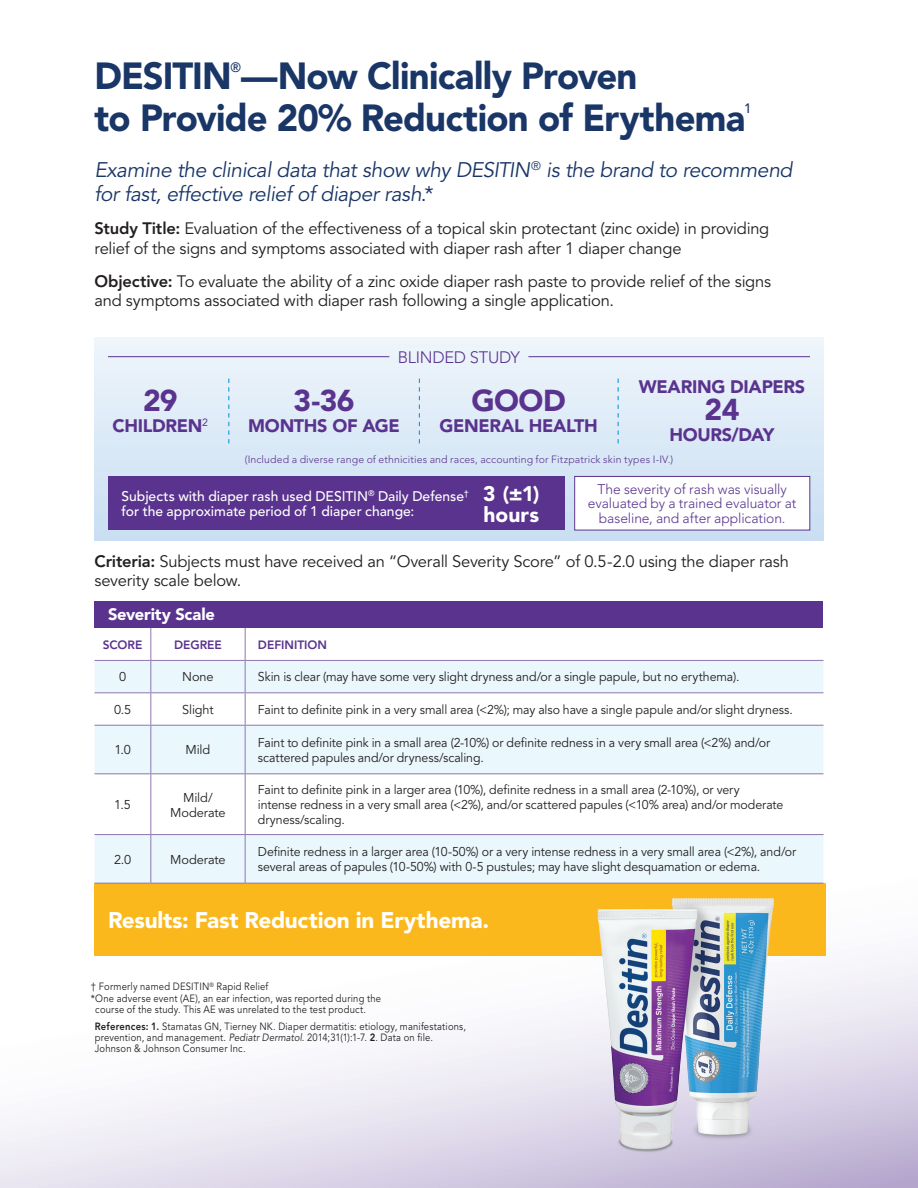
<style>
.page{position:relative;width:918px;height:1188px;background:#fff}
.page>*{position:absolute;margin:0;border:0;box-sizing:border-box;transform-origin:0 0}
.t1{font:900 37.5px "Avenir LT Std";letter-spacing:-.02em;color:#193667}
.t2{font:900 30px "Avenir LT Std";letter-spacing:-.02em;color:#5a338e}
.t3{font:900 22.5px "Avenir LT Std";letter-spacing:-.01em;color:#fff}
.t4{font:italic 21px/24px "Avenir LT Std";letter-spacing:-.02em;color:#193667}
.t5{font:900 21px "Avenir LT Std";letter-spacing:.005em;color:#fff}
.t6{font:900 18px "Avenir LT Std";letter-spacing:-.02em;color:#5a338e}
.t7{font:16.5px/19.5px "Avenir LT Std";letter-spacing:-.015em;color:#231f20}
.t8{font:900 16.5px "Avenir LT Std";letter-spacing:-.01em;color:#fff}
.t9{font:300 16.5px "Avenir LT Std";letter-spacing:-.015em;color:#5a338e}
.t10{font:300 13.8px/14.2px "Avenir LT Std";letter-spacing:-.005em;color:#5a338e;text-align:center}
.t11{font:500 13.8px/15.8px "Avenir LT Std";color:#fff}
.t12{font:500 13.5px "Avenir LT Std";color:#193667}
.t13{font:12.75px/15px "Avenir LT Std";letter-spacing:-.01em;color:#231f20}
.t14{font:800 12px "Avenir LT Std";color:#5a338e}
.t15{font:10.5px/11.2px "Avenir LT Std";letter-spacing:.02em;color:#231f20;scale:.9 1}
.t16{font:300 10.5px "Avenir LT Std";letter-spacing:.01em;color:#5a338e}
.s1{font-style:normal}
.s2{font-weight:800}
.s3{font-style:italic}
</style>
<div class="page">
<svg style="left:0;top:955px;width:918px;height:233px"></svg>
<div style="left:94px;top:883px;width:732px;height:72px;background:#fab81d"></div>
<div style="left:94px;top:661px;width:730px;height:222px;background:#eaf7fd"></div>
<svg style="left:94px;top:693px;width:730px;height:141px"></svg>
<hr style="left:150px;top:628px;width:1px;height:32px;background:#8d76b0">
<hr style="left:245px;top:628px;width:1px;height:32px;background:#8d76b0">
<hr style="left:94px;top:660px;width:57px;height:1px;background:#8d76b0">
<hr style="left:151px;top:660px;width:94px;height:1px;background:#8d76b0">
<hr style="left:150px;top:661px;width:1px;height:31px;background:#8d76b0">
<hr style="left:245px;top:660px;width:579px;height:1px;background:#8d76b0">
<hr style="left:245px;top:661px;width:1px;height:31px;background:#8d76b0">
<hr style="left:94px;top:692px;width:57px;height:1px;background:#8d76b0">
<hr style="left:151px;top:692px;width:94px;height:1px;background:#8d76b0">
<hr style="left:150px;top:693px;width:1px;height:32px;background:#8d76b0">
<hr style="left:245px;top:692px;width:579px;height:1px;background:#8d76b0">
<hr style="left:245px;top:693px;width:1px;height:32px;background:#8d76b0">
<hr style="left:94px;top:725px;width:57px;height:1px;background:#8d76b0">
<hr style="left:151px;top:725px;width:94px;height:1px;background:#8d76b0">
<hr style="left:150px;top:726px;width:1px;height:47px;background:#8d76b0">
<hr style="left:245px;top:725px;width:579px;height:1px;background:#8d76b0">
<hr style="left:245px;top:726px;width:1px;height:47px;background:#8d76b0">
<hr style="left:94px;top:773px;width:57px;height:1px;background:#8d76b0">
<hr style="left:151px;top:773px;width:94px;height:1px;background:#8d76b0">
<hr style="left:150px;top:774px;width:1px;height:60px;background:#8d76b0">
<hr style="left:245px;top:773px;width:579px;height:1px;background:#8d76b0">
<hr style="left:245px;top:774px;width:1px;height:60px;background:#8d76b0">
<hr style="left:94px;top:834px;width:57px;height:1px;background:#8d76b0">
<hr style="left:151px;top:834px;width:94px;height:1px;background:#8d76b0">
<hr style="left:150px;top:835px;width:1px;height:48px;background:#8d76b0">
<hr style="left:245px;top:834px;width:579px;height:1px;background:#8d76b0">
<hr style="left:245px;top:835px;width:1px;height:48px;background:#8d76b0">
<hr style="left:94px;top:883px;width:57px;height:1px;background:#8d76b0">
<hr style="left:151px;top:883px;width:94px;height:1px;background:#8d76b0">
<hr style="left:245px;top:883px;width:579px;height:1px;background:#8d76b0">
<div style="left:94px;top:338px;width:730px;height:203px;background:linear-gradient(to bottom,#f0f7fc,#c6daf0)"></div>
<div style="left:108px;top:476px;width:457px;height:54px;background:#5a338e"></div>
<div style="left:575px;top:476px;width:235px;height:54px;background:#fff"></div>
<div style="left:574px;top:476px;width:236px;height:54px;border:1px solid #5a338e"></div>
<svg style="left:228px;top:379px;width:1px;height:64px"></svg>
<svg style="left:419px;top:379px;width:1px;height:64px"></svg>
<svg style="left:618px;top:379px;width:1px;height:64px"></svg>
<hr style="left:108px;top:356px;width:281px;height:1px;background:#5a338e">
<hr style="left:528px;top:356px;width:282px;height:1px;background:#5a338e">
<div style="left:94px;top:601px;width:730px;height:27px;background:#5a338e"></div>
<img style="left:590px;top:898px;width:198px;height:290px">
<p class="t1" style="left:94px;top:53px;width:544px">DESITIN —Now Clinically Proven</p>
<p class="t12" style="left:231px;top:60px;width:12px">®</p>
<p class="t1" style="left:94px;top:95px;width:652px">to Provide 20% Reduction of Erythema</p>
<p class="t12" style="left:744px;top:100px;width:9px">1</p>
<p class="t4" style="left:94px;top:158px;width:699px">Examine the clinical data that show why DESITIN<sup>®</sup> is the brand to recommend for fast, effective relief of diaper rash<span class="s1">.*</span></p>
<p class="t7" style="left:94px;top:219px;width:676px"><span class="s2">Study Title:</span> Evaluation of the effectiveness of a topical skin protectant (zinc oxide) in providing relief of the signs and symptoms associated with diaper rash after 1 diaper change</p>
<p class="t7" style="left:94px;top:272px;width:678px"><span class="s2">Objective:</span> To evaluate the ability of a zinc oxide diaper rash paste to provide relief of the signs and symptoms associated with diaper rash following a single application.</p>
<p class="t2" style="left:143px;top:383px;width:36px">29</p>
<p class="t6" style="left:113px;top:415px;width:97px">CHILDREN<sup>2</sup></p>
<p class="t9" style="left:398px;top:347px;width:124px">BLINDED STUDY</p>
<p class="t2" style="left:294px;top:383px;width:62px">3-36</p>
<p class="t6" style="left:248px;top:415px;width:153px">MONTHS OF AGE</p>
<p class="t2" style="left:472px;top:383px;width:96px">GOOD</p>
<p class="t6" style="left:439px;top:415px;width:160px">GENERAL HEALTH</p>
<p class="t6" style="left:639px;top:376px;width:168px">WEARING DIAPERS</p>
<p class="t2" style="left:705px;top:392px;width:36px">24</p>
<p class="t6" style="left:669px;top:424px;width:107px">HOURS/DAY</p>
<p class="t16" style="left:245px;top:453px;width:430px">(Included a diverse range of ethnicities and races, accounting for Fitzpatrick skin types I-IV.)</p>
<p class="t11" style="left:122px;top:488px;width:349px">Subjects with diaper rash used DESITIN<sup>®</sup> Daily Defense<sup>† </sup>for the approximate period of 1 diaper change:</p>
<p class="t10" style="left:588px;top:482px;width:210px">The severity of rash was visually evaluated by a trained evaluator at baseline, and after application.</p>
<p class="t5" style="left:483px;top:481px;width:58px">3 (±1)</p>
<p class="t5" style="left:483px;top:502px;width:57px">hours</p>
<p class="t7" style="left:94px;top:552px;width:696px"><span class="s2">Criteria:</span> Subjects must have received an “Overall Severity Score” of 0.5-2.0 using the diaper rash severity scale below.</p>
<p class="t8" style="left:108px;top:604px;width:109px">Severity Scale</p>
<p class="t14" style="left:103px;top:637px;width:41px">SCORE</p>
<p class="t14" style="left:174px;top:637px;width:49px">DEGREE</p>
<p class="t14" style="left:258px;top:637px;width:71px">DEFINITION</p>
<p class="t13" style="left:119px;top:670px;width:9px">0</p>
<p class="t13" style="left:182px;top:670px;width:33px">None</p>
<p class="t13" style="left:258px;top:670px;width:483px">Skin is clear (may have some very slight dryness and/or a single papule, but no erythema).</p>
<p class="t13" style="left:114px;top:702px;width:19px">0.5</p>
<p class="t13" style="left:182px;top:702px;width:33px">Slight</p>
<p class="t13" style="left:258px;top:702px;width:536px">Faint to definite pink in a very small area (&lt;2%); may also have a single papule and/or slight dryness.</p>
<p class="t13" style="left:114px;top:743px;width:18px">1.0</p>
<p class="t13" style="left:186px;top:743px;width:26px">Mild</p>
<p class="t13" style="left:258px;top:735px;width:514px">Faint to definite pink in a small area (2-10%) or definite redness in a very small area (&lt;2%) and/or scattered papules and/or dryness/scaling.</p>
<p class="t13" style="left:114px;top:797px;width:18px">1.5</p>
<p class="t13" style="left:170px;top:790px;width:57px;text-align:center">Mild/<br>Moderate</p>
<p class="t13" style="left:258px;top:782px;width:527px">Faint to definite pink in a larger area (10%), definite redness in a small area (2-10%), or very<br>intense redness in a very small area (&lt;2%), and/or scattered papules (&lt;10% area) and/or moderate dryness/scaling.</p>
<p class="t13" style="left:114px;top:852px;width:19px">2.0</p>
<p class="t13" style="left:170px;top:852px;width:57px">Moderate</p>
<p class="t13" style="left:258px;top:845px;width:540px">Definite redness in a larger area (10-50%) or a very intense redness in a very small area (&lt;2%), and/or several areas of papules (10-50%) with 0-5 pustules; may have slight desquamation or edema.</p>
<p class="t3" style="left:108px;top:906px;width:383px">Results: Fast Reduction in Erythema.</p>
<p class="t15" style="left:91px;top:982px;width:199px">† Formerly named DESITIN<sup>®</sup> Rapid Relief</p>
<p class="t15" style="left:91px;top:993px;width:324px">*One adverse event (AE), an ear infection, was reported during the</p>
<p class="t15" style="left:95px;top:1004px;width:302px">course of the study. This AE was unrelated to the test product.</p>
<p class="t15" style="left:95px;top:1021px;width:414px"><span class="s2">References: 1.</span> Stamatas GN, Tierney NK. Diaper dermatitis: etiology, manifestations, prevention, and management. <span class="s3">Pediatr Dermatol</span>. 2014;31(1):1-7. <span class="s2">2</span>. Data on file.<br>Johnson &amp; Johnson Consumer Inc.</p>
</div>
